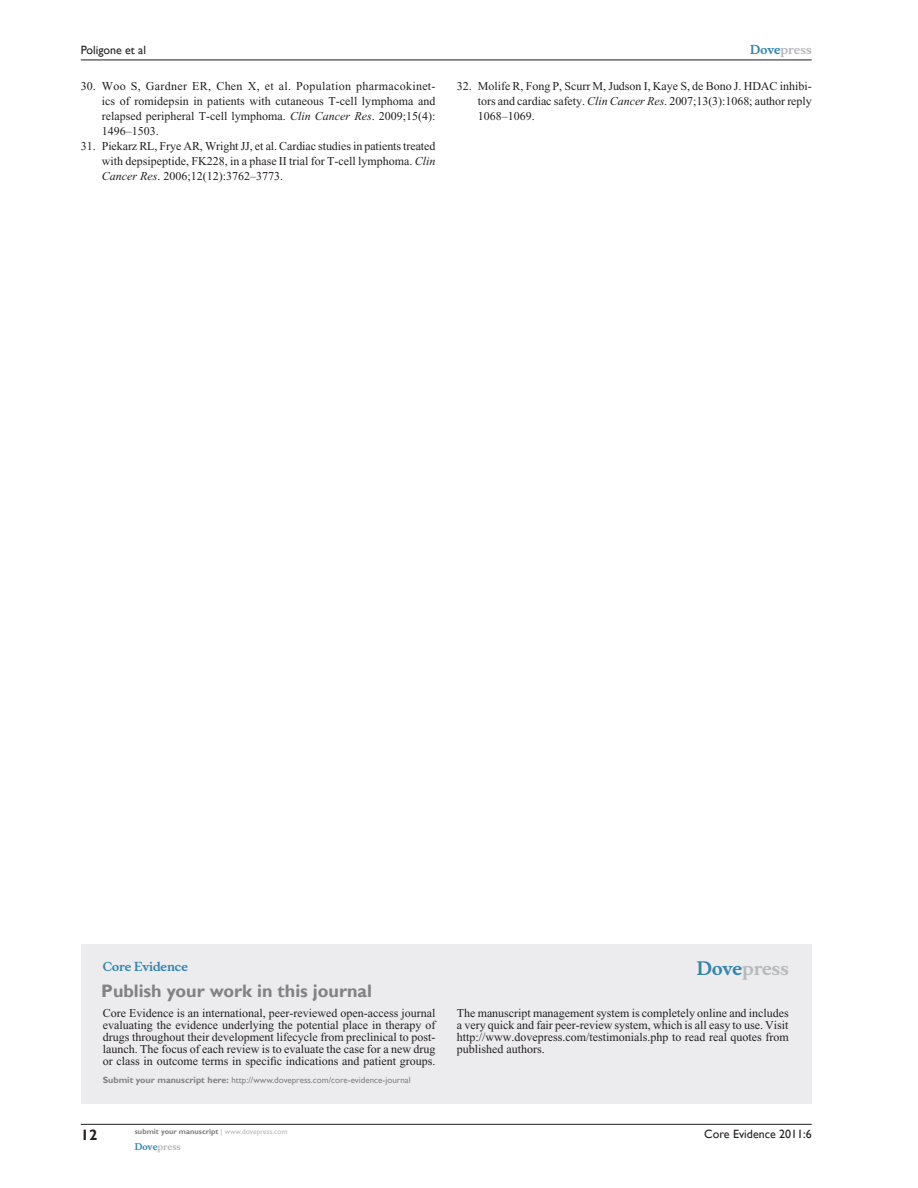
<style>
.page{position:relative;width:918px;height:1188px;background:#fff}
.page>*{position:absolute;margin:0;border:0;box-sizing:border-box;transform-origin:0 0}
.t1{font:700 18px "Gill Sans";color:#808285}
.t2{font:700 18px "Musee";color:#b8b9bc}
.t3{font:700 15px "Gill Sans";color:#231f20}
.t4{font:12px/12px "Times New Roman";color:#231f20;text-align:justify}
.t5{font:12px "Gill Sans";color:#231f20}
.t6{font:700 12px "Musee";color:#3485ae}
.t7{font:700 12px "Musee";color:#b8b9bc}
.t8{font:9px "Gill Sans";color:#808285}
.t9{font:700 9px "Musee";color:#b8b9bc}
.t10{font:700 7.5px "Gill Sans";color:#808285}
.s1{font-style:italic}
.s2{color:#3485ae}
.s3{font-weight:700}
.s4{font-weight:400;color:#b8b9bc}
</style>
<div class="page">
<div style="left:81px;top:944px;width:731px;height:159px;background:#ececee"></div>
<hr style="left:81px;top:1124px;width:731px;height:1px;background:#231f20">
<hr style="left:81px;top:60px;width:731px;height:1px;background:#231f20">
<p class="t5" style="left:81px;top:43px;width:67px">Poligone et al</p>
<p class="t4" style="left:102px;top:79px;width:335px;line-height:15px;text-indent:-21px">30. Woo S, Gardner ER, Chen X, et al. Population pharmacokinet&shy;ics of romidepsin in patients with cutaneous T-cell lymphoma and relapsed peripheral T-cell lymphoma. <span class="s1">Clin Cancer Res</span>. 2009;15(4):<br>1496–1503.</p>
<p class="t4" style="left:102px;top:139px;width:335px;line-height:15px;text-indent:-21px">31. Piekarz RL, Frye AR, Wright JJ, et al. Cardiac studies in patients treated with depsipeptide, FK228, in a phase II trial for T-cell lymphoma. <span class="s1">Clin Cancer Res</span>. 2006;12(12):3762–3773.</p>
<p class="t7" style="left:750px;top:43px;width:63px"><span class="s2">Dove</span>press</p>
<p class="t4" style="left:478px;top:79px;width:335px;line-height:15px;text-indent:-21px">32. Molife R, Fong P, Scurr M, Judson I, Kaye S, de Bono J. HDAC inhibi&shy;tors and cardiac safety. <span class="s1">Clin Cancer Res</span>. 2007;13(3):1068; author reply 1068–1069.</p>
<p class="t6" style="left:103px;top:959px;width:87px">Core Evidence</p>
<h1 class="t1" style="left:101px;top:980px;width:272px">Publish your work in this journal</h1>
<h1 class="t2" style="left:697px;top:958px;width:94px"><span class="s2">Dove</span>press</h1>
<p class="t4" style="left:103px;top:1007px;width:334px">Core Evidence is an international, peer-reviewed open-access journal evaluating the evidence underlying the potential place in therapy of drugs throughout their development lifecycle from preclinical to post&shy;launch. The focus of each review is to evaluate the case for a new drug or class in outcome terms in specific indications and patient groups.</p>
<p class="t4" style="left:457px;top:1007px;width:333px">The manuscript management system is completely online and includes a very quick and fair peer-review system, which is all easy to use. Visit http://www.dovepress.com/testimonials.php to read real quotes from published authors.</p>
<p class="t8" style="left:103px;top:1075px;width:309px"><span class="s3">Submit your manuscript here:</span> http://www.dovepress.com/core-evidence-journal</p>
<p class="t3" style="left:81px;top:1126px;width:18px">12</p>
<p class="t10" style="left:135px;top:1127px;width:154px">submit your manuscript <span class="s4">| www.dovepress.com</span></p>
<p class="t9" style="left:135px;top:1141px;width:48px"><span class="s2">Dove</span>press</p>
<p class="t5" style="left:704px;top:1127px;width:109px">Core Evidence 2011:6</p>
</div>
